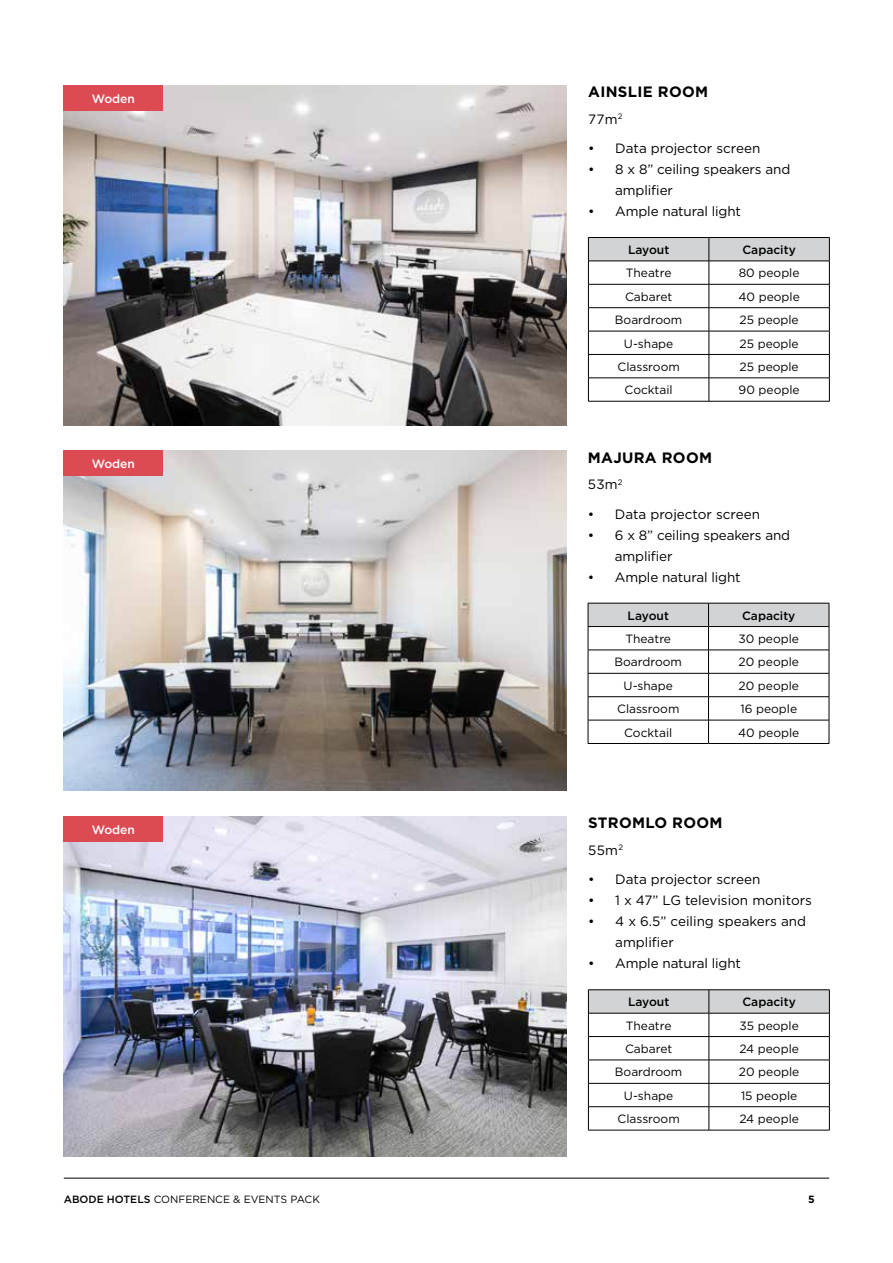
<style>
.page{position:relative;width:893px;height:1263px;background:#fff}
.page>*{position:absolute;margin:0;border:0;box-sizing:border-box;transform-origin:0 0}
.t1{font:700 15px "Gotham";letter-spacing:.02em;color:#000}
.t2{font:13.5px/21px "Gotham";letter-spacing:-.01em;color:#000}
.t3{font:12px "Gotham";color:#000}
.t4{font:500 12px "Gotham";color:#000}
.t5{font:500 12px "Gotham";color:#fff}
.t6{font:10.5px "Gotham";color:#000}
.t7{font:700 10.5px "Gotham";color:#000}
.s1{font-weight:500}
</style>
<div class="page">
<hr style="left:64px;top:1178px;width:765px;height:1px;background:#000">
<img style="left:64px;top:451px;width:503px;height:340px">
<img style="left:64px;top:85px;width:503px;height:340px">
<img style="left:64px;top:816px;width:503px;height:340px">
<svg style="left:588px;top:237px;width:242px;height:164px"></svg>
<hr style="left:588px;top:401px;width:121px;height:1px;background:#000">
<hr style="left:709px;top:401px;width:121px;height:1px;background:#000">
<svg style="left:588px;top:603px;width:242px;height:140px"></svg>
<hr style="left:588px;top:743px;width:120px;height:1px;background:#000">
<hr style="left:708px;top:743px;width:121px;height:1px;background:#000">
<hr style="left:588px;top:989px;width:121px;height:1px;background:#000">
<hr style="left:709px;top:989px;width:121px;height:1px;background:#000">
<svg style="left:588px;top:990px;width:242px;height:140px"></svg>
<hr style="left:588px;top:1130px;width:121px;height:1px;background:#000">
<hr style="left:709px;top:1130px;width:121px;height:1px;background:#000">
<div style="left:64px;top:85px;width:99px;height:26px;background:#dc4a54"></div>
<div style="left:64px;top:451px;width:99px;height:25px;background:#dc4a54"></div>
<div style="left:64px;top:816px;width:99px;height:26px;background:#dc4a54"></div>
<p class="t5" style="left:92px;top:90px;width:45px">Woden</p>
<p class="t5" style="left:92px;top:456px;width:45px">Woden</p>
<p class="t5" style="left:92px;top:822px;width:45px">Woden</p>
<p class="t1" style="left:588px;top:82px;width:121px">AINSLIE ROOM</p>
<p class="t2" style="left:588px;top:108px;width:36px">77m<sup>2</sup></p>
<p class="t2" style="left:588px;top:137px;width:174px">• Data projector screen</p>
<p class="t2" style="left:615px;top:158px;width:177px;text-indent:-27px">• 8 x 8” ceiling speakers and amplifier</p>
<p class="t2" style="left:588px;top:201px;width:154px">• Ample natural light</p>
<p class="t4" style="left:628px;top:242px;width:43px">Layout</p>
<p class="t4" style="left:742px;top:242px;width:55px">Capacity</p>
<p class="t3" style="left:626px;top:265px;width:47px">Theatre</p>
<p class="t3" style="left:739px;top:265px;width:62px">80 people</p>
<p class="t3" style="left:625px;top:289px;width:49px">Cabaret</p>
<p class="t3" style="left:738px;top:289px;width:63px">40 people</p>
<p class="t3" style="left:615px;top:312px;width:69px">Boardroom</p>
<p class="t3" style="left:740px;top:312px;width:61px">25 people</p>
<p class="t3" style="left:624px;top:336px;width:51px">U-shape</p>
<p class="t3" style="left:740px;top:336px;width:61px">25 people</p>
<p class="t3" style="left:617px;top:359px;width:64px">Classroom</p>
<p class="t3" style="left:740px;top:359px;width:61px">25 people</p>
<p class="t3" style="left:625px;top:382px;width:50px">Cocktail</p>
<p class="t3" style="left:739px;top:382px;width:62px">90 people</p>
<p class="t1" style="left:588px;top:447px;width:126px">MAJURA ROOM</p>
<p class="t2" style="left:588px;top:474px;width:36px">53m<sup>2</sup></p>
<p class="t2" style="left:588px;top:503px;width:174px">• Data projector screen</p>
<p class="t2" style="left:615px;top:524px;width:177px;text-indent:-27px">• 6 x 8” ceiling speakers and amplifier</p>
<p class="t2" style="left:588px;top:566px;width:154px">• Ample natural light</p>
<p class="t4" style="left:628px;top:607px;width:43px">Layout</p>
<p class="t4" style="left:742px;top:607px;width:55px">Capacity</p>
<p class="t3" style="left:625px;top:631px;width:47px">Theatre</p>
<p class="t3" style="left:738px;top:631px;width:62px">30 people</p>
<p class="t3" style="left:615px;top:654px;width:69px">Boardroom</p>
<p class="t3" style="left:739px;top:654px;width:62px">20 people</p>
<p class="t3" style="left:624px;top:678px;width:51px">U-shape</p>
<p class="t3" style="left:739px;top:678px;width:62px">20 people</p>
<p class="t3" style="left:617px;top:701px;width:64px">Classroom</p>
<p class="t3" style="left:740px;top:701px;width:58px">16 people</p>
<p class="t3" style="left:624px;top:725px;width:50px">Cocktail</p>
<p class="t3" style="left:738px;top:725px;width:63px">40 people</p>
<p class="t1" style="left:588px;top:813px;width:136px">STROMLO ROOM</p>
<p class="t2" style="left:588px;top:839px;width:36px">55m<sup>2</sup></p>
<p class="t2" style="left:588px;top:869px;width:174px">• Data projector screen</p>
<p class="t2" style="left:588px;top:890px;width:225px">• 1 x 47” LG television monitors</p>
<p class="t2" style="left:615px;top:911px;width:192px;text-indent:-27px">• 4 x 6.5” ceiling speakers and amplifier</p>
<p class="t2" style="left:588px;top:953px;width:154px">• Ample natural light</p>
<p class="t4" style="left:628px;top:994px;width:43px">Layout</p>
<p class="t4" style="left:742px;top:994px;width:55px">Capacity</p>
<p class="t3" style="left:626px;top:1018px;width:47px">Theatre</p>
<p class="t3" style="left:739px;top:1018px;width:61px">35 people</p>
<p class="t3" style="left:625px;top:1041px;width:49px">Cabaret</p>
<p class="t3" style="left:739px;top:1041px;width:61px">24 people</p>
<p class="t3" style="left:615px;top:1064px;width:69px">Boardroom</p>
<p class="t3" style="left:739px;top:1064px;width:62px">20 people</p>
<p class="t3" style="left:624px;top:1088px;width:51px">U-shape</p>
<p class="t3" style="left:741px;top:1088px;width:58px">15 people</p>
<p class="t3" style="left:617px;top:1111px;width:64px">Classroom</p>
<p class="t3" style="left:739px;top:1111px;width:61px">24 people</p>
<p class="t6" style="left:64px;top:1193px;width:258px"><span class="s1">ABODE HOTELS</span> CONFERENCE &amp; EVENTS PACK</p>
<p class="t7" style="left:808px;top:1193px;width:8px">5</p>
</div>
